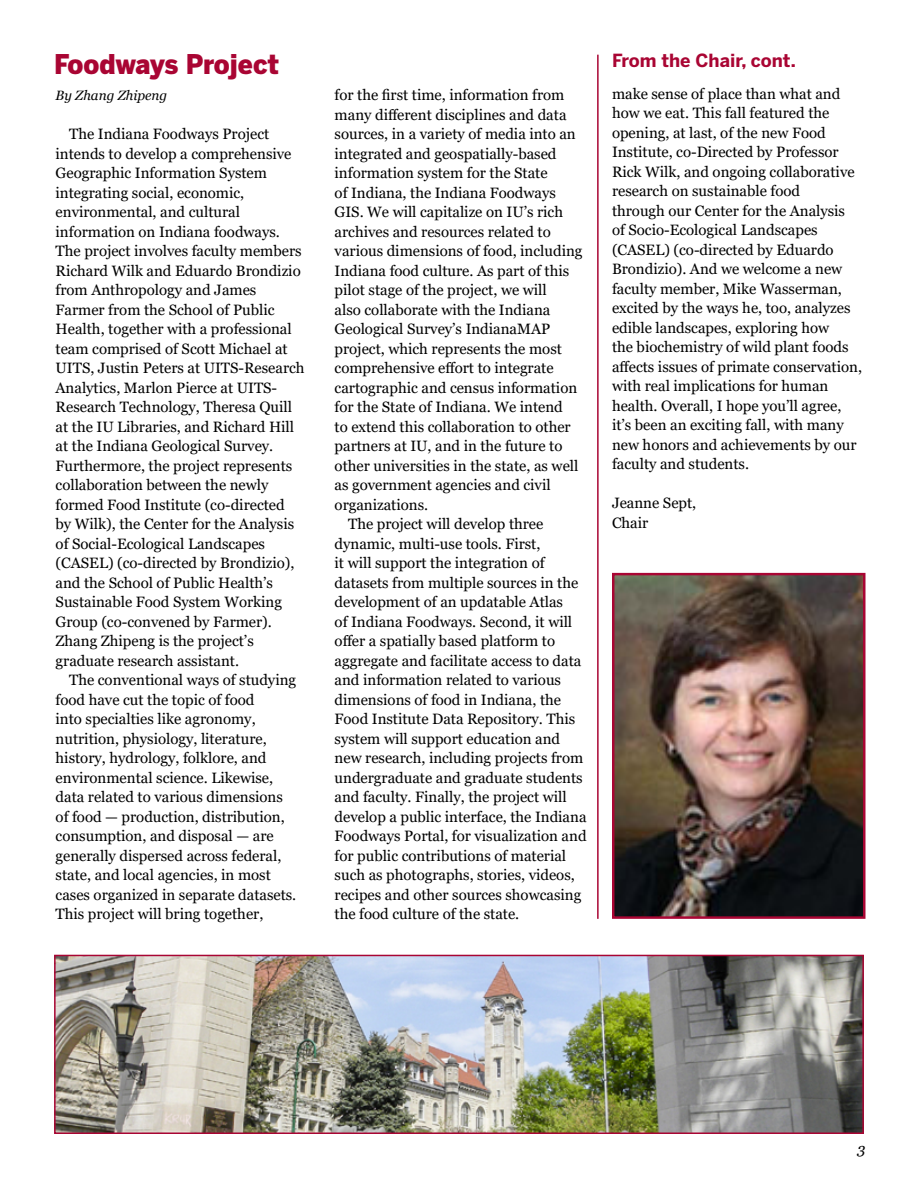
<style>
.page{position:relative;width:918px;height:1188px;background:#fff}
.page>*{position:absolute;margin:0;border:0;box-sizing:border-box;transform-origin:0 0}
.t1{font:900 27px "Benton Sans";color:#a90533;scale:.95 1}
.t2{font:700 18px "Benton Sans";color:#a90533}
.t3{font:15px/19.5px "Georgia";color:#000}
.t4{font:italic 15px "Georgia";color:#000}
.t5{font:italic 13.5px "Georgia";color:#000}
</style>
<div class="page">
<hr style="left:597px;top:55px;width:2px;height:864px;background:#a90533">
<img style="left:615px;top:576px;width:248px;height:340px">
<div style="left:612px;top:573px;width:254px;height:346px;border:2px solid #a90533"></div>
<img style="left:57px;top:958px;width:804px;height:173px">
<div style="left:54px;top:955px;width:810px;height:179px;border:2px solid #a90533"></div>
<h1 class="t1" style="left:54px;top:47px;width:239px">Foodways Project</h1>
<p class="t5" style="left:56px;top:87px;width:113px">By Zhang Zhipeng</p>
<p class="t3" style="left:56px;top:125px;width:251px;text-indent:14px">The Indiana Foodways Project intends to develop a comprehensive Geographic Information System integrating social, economic, environmental, and cultural information on Indiana foodways.<br>The project involves faculty members Richard Wilk and Eduardo Brondizio from Anthropology and James Farmer from the School of Public Health, together with a professional team comprised of Scott Michael at UITS, Justin Peters at UITS-Research Analytics, Marlon Pierce at UITS-Research Technology, Theresa Quill at the IU Libraries, and Richard Hill at the Indiana Geological Survey.<br>Furthermore, the project represents collaboration between the newly formed Food Institute (co-directed<br>by Wilk), the Center for the Analysis of Social-Ecological Landscapes (CASEL) (co-directed by Brondizio), and the School of Public Health’s Sustainable Food System Working Group (co-convened by Farmer).<br>Zhang Zhipeng is the project’s graduate research assistant.</p>
<p class="t3" style="left:56px;top:671px;width:242px;text-indent:14px">The conventional ways of studying food have cut the topic of food<br>into specialties like agronomy, nutrition, physiology, literature, history, hydrology, folklore, and environmental science. Likewise, data related to various dimensions of food — production, distribution, consumption, and disposal — are generally dispersed across federal, state, and local agencies, in most cases organized in separate datasets.<br>This project will bring together,</p>
<p class="t3" style="left:335px;top:86px;width:231px">for the first time, information from</p>
<p class="t3" style="left:335px;top:105px;width:233px">many different disciplines and data</p>
<p class="t3" style="left:335px;top:125px;width:243px">sources, in a variety of media into an</p>
<p class="t3" style="left:335px;top:144px;width:223px">integrated and geospatially-based</p>
<p class="t3" style="left:335px;top:164px;width:215px">information system for the State</p>
<p class="t3" style="left:335px;top:183px;width:223px">of Indiana, the Indiana Foodways</p>
<p class="t3" style="left:335px;top:203px;width:230px">GIS. We will capitalize on IU’s rich</p>
<p class="t3" style="left:335px;top:222px;width:218px">archives and resources related to</p>
<p class="t3" style="left:335px;top:242px;width:249px">various dimensions of food, including</p>
<p class="t3" style="left:335px;top:261px;width:236px">Indiana food culture. As part of this</p>
<p class="t3" style="left:335px;top:281px;width:214px">pilot stage of the project, we will</p>
<p class="t3" style="left:335px;top:300px;width:217px">also collaborate with the Indiana</p>
<p class="t3" style="left:335px;top:320px;width:217px">Geological Survey’s IndianaMAP</p>
<p class="t3" style="left:335px;top:339px;width:229px">project, which represents the most</p>
<p class="t3" style="left:335px;top:359px;width:221px">comprehensive effort to integrate</p>
<p class="t3" style="left:335px;top:378px;width:244px">cartographic and census information</p>
<p class="t3" style="left:335px;top:398px;width:230px">for the State of Indiana. We intend</p>
<p class="t3" style="left:335px;top:417px;width:238px">to extend this collaboration to other</p>
<p class="t3" style="left:335px;top:437px;width:229px">partners at IU, and in the future to</p>
<p class="t3" style="left:335px;top:456px;width:245px">other universities in the state, as well</p>
<p class="t3" style="left:335px;top:476px;width:218px">as government agencies and civil</p>
<p class="t3" style="left:335px;top:495px;width:95px">organizations.</p>
<p class="t3" style="left:348px;top:515px;width:197px">The project will develop three</p>
<p class="t3" style="left:335px;top:534px;width:207px">dynamic, multi-use tools. First,</p>
<p class="t3" style="left:335px;top:554px;width:211px">it will support the integration of</p>
<p class="t3" style="left:335px;top:573px;width:245px">datasets from multiple sources in the</p>
<p class="t3" style="left:335px;top:593px;width:230px">development of an updatable Atlas</p>
<p class="t3" style="left:335px;top:612px;width:239px">of Indiana Foodways. Second, it will</p>
<p class="t3" style="left:335px;top:632px;width:222px">offer a spatially based platform to</p>
<p class="t3" style="left:335px;top:651px;width:248px">aggregate and facilitate access to data</p>
<p class="t3" style="left:335px;top:671px;width:228px">and information related to various</p>
<p class="t3" style="left:335px;top:690px;width:228px">dimensions of food in Indiana, the</p>
<p class="t3" style="left:335px;top:710px;width:242px">Food Institute Data Repository. This</p>
<p class="t3" style="left:335px;top:729px;width:227px">system will support education and</p>
<p class="t3" style="left:335px;top:749px;width:250px">new research, including projects from</p>
<p class="t3" style="left:335px;top:768px;width:250px">undergraduate and graduate students</p>
<p class="t3" style="left:335px;top:788px;width:234px">and faculty. Finally, the project will</p>
<p class="t3" style="left:335px;top:807px;width:253px">develop a public interface, the Indiana</p>
<p class="t3" style="left:335px;top:827px;width:254px">Foodways Portal, for visualization and</p>
<p class="t3" style="left:335px;top:846px;width:233px">for public contributions of material</p>
<p class="t3" style="left:335px;top:866px;width:242px">such as photographs, stories, videos,</p>
<p class="t3" style="left:335px;top:885px;width:248px">recipes and other sources showcasing</p>
<p class="t3" style="left:335px;top:905px;width:186px">the food culture of the state.</p>
<p class="t2" style="left:612px;top:50px;width:185px">From the Chair, cont.</p>
<p class="t3" style="left:612px;top:84px;width:252px">make sense of place than what and how we eat. This fall featured the opening, at last, of the new Food Institute, co-Directed by Professor Rick Wilk, and ongoing collaborative research on sustainable food<br>through our Center for the Analysis<br>of Socio-Ecological Landscapes (CASEL) (co-directed by Eduardo Brondizio). And we welcome a new faculty member, Mike Wasserman, excited by the ways he, too, analyzes edible landscapes, exploring how<br>the biochemistry of wild plant foods affects issues of primate conservation, with real implications for human health. Overall, I hope you’ll agree, it’s been an exciting fall, with many new honors and achievements by our faculty and students.</p>
<p class="t3" style="left:612px;top:494px;width:86px">Jeanne Sept,<br>Chair</p>
<p class="t4" style="left:857px;top:1140px;width:10px">3</p>
</div>
